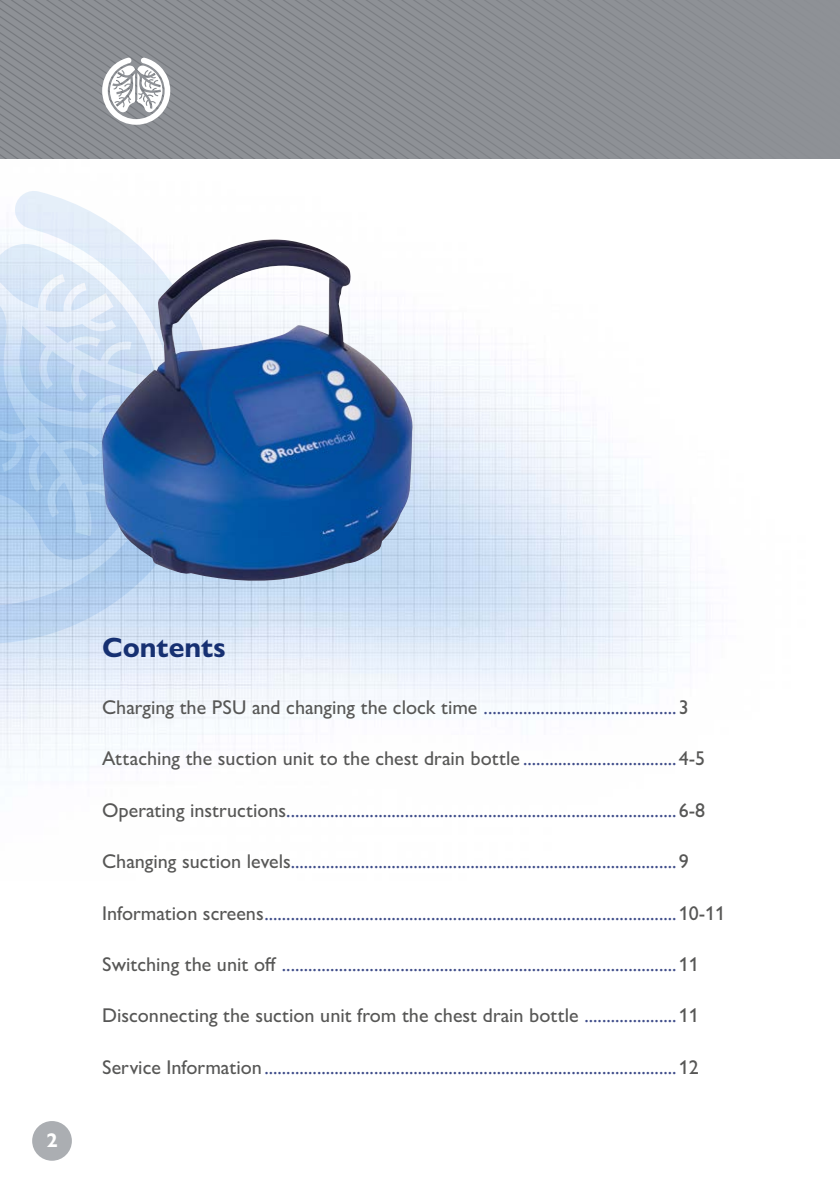
<style>
.page{position:relative;width:840px;height:1191px;background:#fff}
.page>*{position:absolute;margin:0;border:0;box-sizing:border-box;transform-origin:0 0}
.t1{font:700 28px "Gill Sans Nova";color:#163072}
.t2{font:500 20px "Gill Sans Nova";color:#3f4d8a}
.t3{font:500 20px "Gill Sans Nova";color:#575756}
.t4{font:700 20px "Gill Sans Nova";color:#fff}
.s1{color:#575756}
.s2{color:#3f4d8a}
</style>
<div class="page">
<img style="left:0;top:336px;width:705px;height:432px">
<svg style="left:0;top:191px;width:212px;height:453px;background:#c7dbf2"></svg>
<svg style="left:0;top:0;width:839px;height:159px;background:#8a8d92"></svg>
<svg style="left:102px;top:57px;width:68px;height:68px"></svg>
<div style="left:32px;top:1121px;width:40px;height:39px;background:#abaeb2;border-radius:50%"></div>
<img style="left:102px;top:239px;width:312px;height:344px">
<p class="t4" style="left:46px;top:1127px;width:13px">2</p>
<h1 class="t1" style="left:102px;top:630px;width:125px">Contents</h1>
<p class="t2" style="left:102px;top:695px;width:587px"><span class="s1">Charging the PSU and changing the clock time</span> ............................................<span class="s1">3</span></p>
<p class="t3" style="left:102px;top:746px;width:604px">Attaching the suction unit to the chest drain bottle <span class="s2">...................................</span>4-5</p>
<p class="t2" style="left:102px;top:797px;width:604px"><span class="s1">Operating instructions</span>.........................................................................................<span class="s1">6-8</span></p>
<p class="t2" style="left:102px;top:849px;width:587px"><span class="s1">Changing suction levels</span>........................................................................................<span class="s1">9</span></p>
<p class="t2" style="left:102px;top:900px;width:624px"><span class="s1">Information screens</span>..............................................................................................<span class="s1">10-11</span></p>
<p class="t2" style="left:102px;top:951px;width:597px"><span class="s1">Switching the unit off</span> ..........................................................................................<span class="s1">11</span></p>
<p class="t3" style="left:102px;top:1003px;width:597px">Disconnecting the suction unit from the chest drain bottle <span class="s2">.....................</span>11</p>
<p class="t2" style="left:102px;top:1054px;width:597px"><span class="s1">Service Information</span> ..............................................................................................<span class="s1">12</span></p>
</div>
